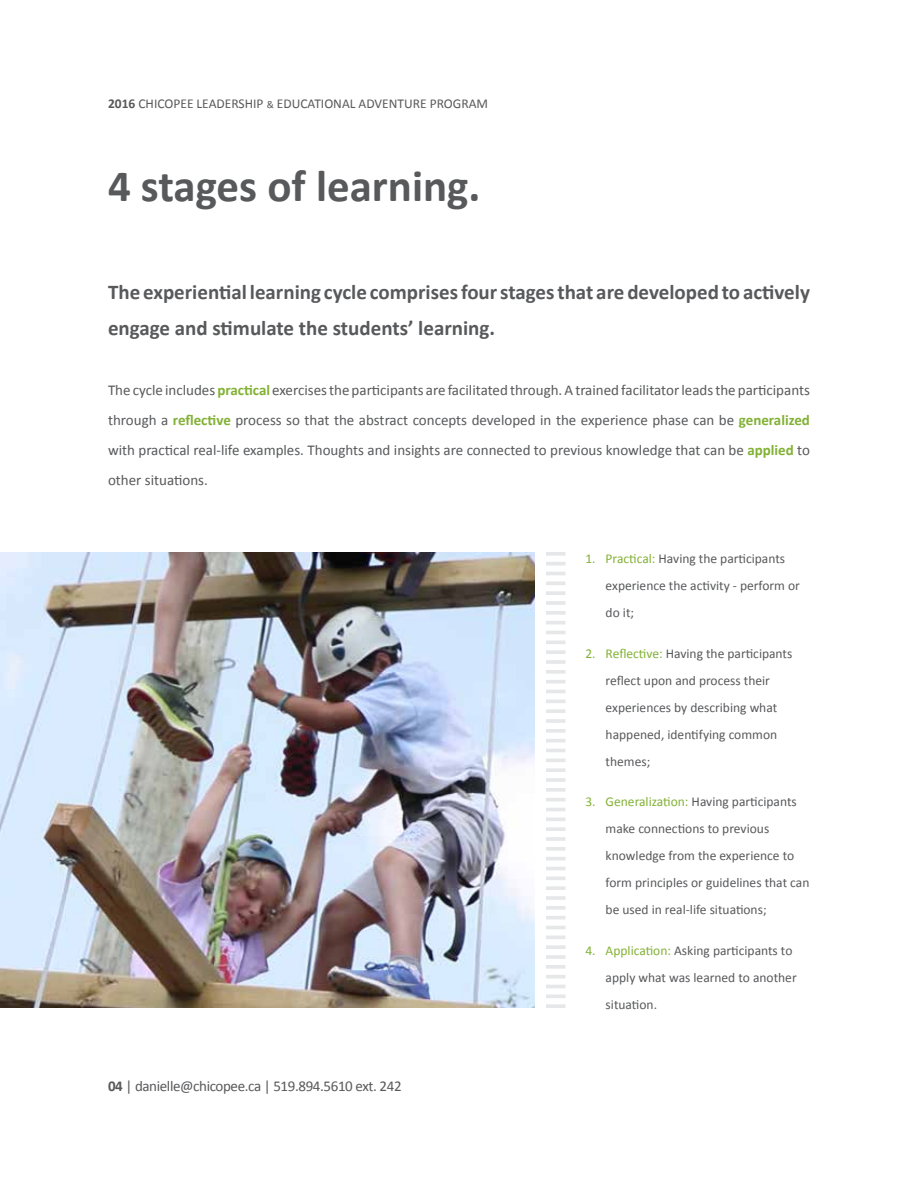
<style>
.page{position:relative;width:918px;height:1188px;background:#fff}
.page>*{position:absolute;margin:0;border:0;box-sizing:border-box;transform-origin:0 0}
.t1{font:700 45px "Calibri";color:#58595b}
.t2{font:700 21px/36px "Calibri";color:#58595b}
.t3{font:15px/30px "Calibri";letter-spacing:-.01em;color:#58595b;text-align:justify}
.t4{font:13.5px/27px "Calibri";color:#58595b}
.s1{font-weight:700}
.s2{font-size:10.5px}
.s3{font-weight:700;color:#82b135}
.s4{color:#82b135}
</style>
<div class="page">
<img style="left:0;top:553px;width:535px;height:455px">
<hr style="left:546px;top:552px;width:20px;height:4px;background:#e6e7e8">
<hr style="left:546px;top:562px;width:20px;height:3px;background:#e6e7e8">
<hr style="left:546px;top:572px;width:20px;height:3px;background:#e6e7e8">
<hr style="left:546px;top:582px;width:20px;height:3px;background:#e6e7e8">
<hr style="left:546px;top:591px;width:20px;height:4px;background:#e6e7e8">
<hr style="left:546px;top:601px;width:20px;height:4px;background:#e6e7e8">
<hr style="left:546px;top:611px;width:20px;height:4px;background:#e6e7e8">
<hr style="left:546px;top:621px;width:20px;height:3px;background:#e6e7e8">
<hr style="left:546px;top:631px;width:20px;height:3px;background:#e6e7e8">
<hr style="left:546px;top:641px;width:20px;height:3px;background:#e6e7e8">
<hr style="left:546px;top:650px;width:20px;height:4px;background:#e6e7e8">
<hr style="left:546px;top:660px;width:20px;height:4px;background:#e6e7e8">
<hr style="left:546px;top:670px;width:20px;height:4px;background:#e6e7e8">
<hr style="left:546px;top:680px;width:20px;height:3px;background:#e6e7e8">
<hr style="left:546px;top:690px;width:20px;height:3px;background:#e6e7e8">
<hr style="left:546px;top:700px;width:20px;height:3px;background:#e6e7e8">
<hr style="left:546px;top:709px;width:20px;height:4px;background:#e6e7e8">
<hr style="left:546px;top:719px;width:20px;height:4px;background:#e6e7e8">
<hr style="left:546px;top:729px;width:20px;height:4px;background:#e6e7e8">
<hr style="left:546px;top:739px;width:20px;height:3px;background:#e6e7e8">
<hr style="left:546px;top:749px;width:20px;height:3px;background:#e6e7e8">
<hr style="left:546px;top:759px;width:20px;height:3px;background:#e6e7e8">
<hr style="left:546px;top:768px;width:20px;height:4px;background:#e6e7e8">
<hr style="left:546px;top:778px;width:20px;height:4px;background:#e6e7e8">
<hr style="left:546px;top:788px;width:20px;height:4px;background:#e6e7e8">
<hr style="left:546px;top:798px;width:20px;height:3px;background:#e6e7e8">
<hr style="left:546px;top:808px;width:20px;height:3px;background:#e6e7e8">
<hr style="left:546px;top:818px;width:20px;height:3px;background:#e6e7e8">
<hr style="left:546px;top:827px;width:20px;height:4px;background:#e6e7e8">
<hr style="left:546px;top:837px;width:20px;height:4px;background:#e6e7e8">
<hr style="left:546px;top:847px;width:20px;height:4px;background:#e6e7e8">
<hr style="left:546px;top:857px;width:20px;height:3px;background:#e6e7e8">
<hr style="left:546px;top:867px;width:20px;height:3px;background:#e6e7e8">
<hr style="left:546px;top:877px;width:20px;height:3px;background:#e6e7e8">
<hr style="left:546px;top:886px;width:20px;height:4px;background:#e6e7e8">
<hr style="left:546px;top:896px;width:20px;height:4px;background:#e6e7e8">
<hr style="left:546px;top:906px;width:20px;height:4px;background:#e6e7e8">
<hr style="left:546px;top:916px;width:20px;height:3px;background:#e6e7e8">
<hr style="left:546px;top:926px;width:20px;height:3px;background:#e6e7e8">
<hr style="left:546px;top:936px;width:20px;height:3px;background:#e6e7e8">
<hr style="left:546px;top:945px;width:20px;height:4px;background:#e6e7e8">
<hr style="left:546px;top:955px;width:20px;height:4px;background:#e6e7e8">
<hr style="left:546px;top:965px;width:20px;height:4px;background:#e6e7e8">
<hr style="left:546px;top:975px;width:20px;height:3px;background:#e6e7e8">
<hr style="left:546px;top:985px;width:20px;height:3px;background:#e6e7e8">
<hr style="left:546px;top:995px;width:20px;height:3px;background:#e6e7e8">
<hr style="left:546px;top:1004px;width:20px;height:4px;background:#e6e7e8">
<p class="t4" style="left:108px;top:90px;width:382px"><span class="s1">2016</span> CHICOPEE LEADERSHIP <span class="s2">&amp;</span> EDUCATIONAL ADVENTURE PROGRAM</p>
<h1 class="t1" style="left:108px;top:157px;width:374px">4 stages of learning.</h1>
<h2 class="t2" style="left:108px;top:274px;width:704px">The experiential learning cycle comprises four stages that are developed to actively engage and stimulate the students’ learning.</h2>
<p class="t3" style="left:108px;top:375px;width:704px">The cycle includes <span class="s3">practical</span> exercises the participants are facilitated through. A trained facilitator leads the participants through a <span class="s3">reflective</span> process so that the abstract concepts developed in the experience phase can be <span class="s3">generalized </span>with practical real-life examples. Thoughts and insights are connected to previous knowledge that can be <span class="s3">applied</span> to other situations.</p>
<p class="t3" style="left:108px;top:1071px;width:295px"><span class="s1">04</span> | danielle@chicopee.ca | 519.894.5610 ext. 242</p>
<p class="t4" style="left:606px;top:545px;width:196px;text-indent:-20px"><span class="s4">1. Practical:</span> Having the participants experience the activity - perform or do it;</p>
<p class="t4" style="left:606px;top:640px;width:188px;text-indent:-20px"><span class="s4">2. Reflective:</span> Having the participants reflect upon and process their experiences by describing what happened, identifying common themes;</p>
<p class="t4" style="left:606px;top:788px;width:205px;text-indent:-20px"><span class="s4">3. Generalization:</span> Having participants make connections to previous knowledge from the experience to form principles or guidelines that can be used in real-life situations;</p>
<p class="t4" style="left:606px;top:937px;width:193px;text-indent:-20px"><span class="s4">4. Application:</span> Asking participants to apply what was learned to another situation.</p>
</div>
